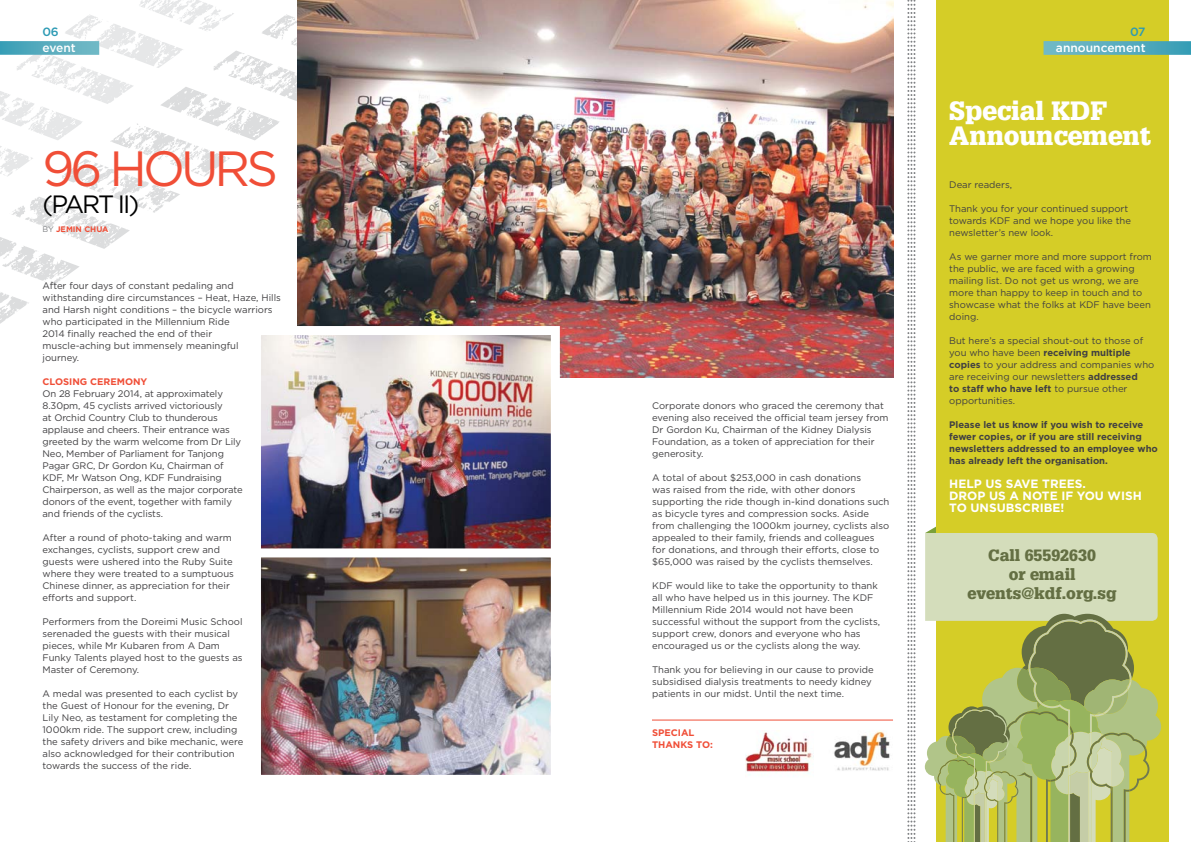
<style>
.page{position:relative;width:1191px;height:842px;background:#fff}
.page>*{position:absolute;margin:0;border:0;box-sizing:border-box;transform-origin:0 0}
.t1{font:49.4px "Gotham";letter-spacing:-.08em;color:#f04e37}
.t2{font:900 25.9px/25px "Glypha";color:#fff}
.t3{font:25px "Gotham";color:#000}
.t4{font:900 16px/19px "Glypha";color:#646f43;text-align:center}
.t5{font:700 12px/12px "Gotham";color:#fff}
.t6{font:500 12px "Gotham";color:#fff}
.t7{font:500 12px "Gotham";color:#2c9ab4}
.t8{font:9.5px/12px "Gotham";color:#414042}
.t9{font:700 9.5px/12px "Gotham";color:#414042}
.t10{font:700 9.5px/12px "Gotham";color:#f04e37}
.t11{font:700 8px "Gotham";color:#f04e37}
.s1{font-weight:400;color:#808285}
.s2{font-weight:700}
</style>
<div class="page">
<svg style="left:0;top:0;width:298px;height:325px"></svg>
<div style="left:935px;top:0;width:233px;height:842px;background:#d5cd27"></div>
<img style="left:818px;top:720px;width:75px;height:51px">
<img style="left:298px;top:0;width:595px;height:377px">
<svg style="left:0;top:41px;width:99px;height:14px"></svg>
<img style="left:262px;top:336px;width:288px;height:212px">
<div style="left:252px;top:326px;width:308px;height:233px;border:9px solid #fff"></div>
<img style="left:262px;top:558px;width:288px;height:216px">
<div style="left:252px;top:548px;width:308px;height:236px;border:9px solid #fff"></div>
<hr style="left:652px;top:719px;width:241px;height:1px;background:#f04e37">
<img style="left:745px;top:732px;width:67px;height:43px">
<svg style="left:1043px;top:41px;width:148px;height:14px;background:#5aadbb"></svg>
<svg style="left:907px;top:0;width:8px;height:842px"></svg>
<svg style="left:924px;top:524px;width:237px;height:318px"></svg>
<p class="t7" style="left:43px;top:25px;width:18px">06</p>
<p class="t6" style="left:43px;top:41px;width:35px">event</p>
<h1 class="t1" style="left:43px;top:141px;width:237px">96 Hours</h1>
<h3 class="t3" style="left:43px;top:190px;width:98px">(Part II)</h3>
<p class="t11" style="left:43px;top:225px;width:67px"><span class="s1">By</span> JEMIN CHUA</p>
<p class="t8" style="left:43px;top:279px;width:240px">After four days of constant pedaling and withstanding dire circumstances – Heat, Haze, Hills and Harsh night conditions – the bicycle warriors who participated in the Millennium Ride<br>2014 finally reached the end of their muscle-aching but immensely meaningful<br>journey.</p>
<p class="t10" style="left:43px;top:375px;width:106px">Closing Ceremony</p>
<p class="t8" style="left:43px;top:387px;width:202px">On 28 February 2014, at approximately 8.30pm, 45 cyclists arrived victoriously<br>at Orchid Country Club to thunderous applause and cheers. Their entrance was greeted by the warm welcome from Dr Lily Neo, Member of Parliament for Tanjong Pagar GRC, Dr Gordon Ku, Chairman of<br>KD F, Mr Watson Ong, KD F Fundraising Chairperson, as well as the major corporate donors of the event, together with family and friends of the cyclists.</p>
<p class="t8" style="left:43px;top:531px;width:193px">After a round of photo-taking and warm exchanges, cyclists, support crew and guests were ushered into the Ruby Suite where they were treated to a sumptuous Chinese dinner, as appreciation for their efforts and support.</p>
<p class="t8" style="left:43px;top:615px;width:201px">Performers from the Doreimi Music School serenaded the guests with their musical pieces, while Mr Kubaren from A Dam Funky Talents played host to the guests as Master of Ceremony.</p>
<p class="t8" style="left:43px;top:687px;width:202px">A medal was presented to each cyclist by the Guest of Honour for the evening, Dr Lily Neo, as testament for completing the 1000km ride. The support crew, including the safety drivers and bike mechanic, were also acknowledged for their contribution towards the success of the ride.</p>
<p class="t8" style="left:652px;top:399px;width:238px">Corporate donors who graced the ceremony that evening also received the official team jersey from Dr Gordon Ku, Chairman of the Kidney Dialysis Foundation, as a token of appreciation for their generosity.</p>
<p class="t8" style="left:652px;top:471px;width:239px">A total of about $253,000 in cash donations<br>was raised from the ride, with other donors supporting the ride though in-kind donations such as bicycle tyres and compression socks. Aside from challenging the 1000km journey, cyclists also appealed to their family, friends and colleagues for donations, and through their efforts, close to $65,000 was raised by the cyclists themselves.</p>
<p class="t8" style="left:652px;top:579px;width:229px">KD F would like to take the opportunity to thank all who have helped us in this journey. The KD F Millennium Ride 2014 would not have been successful without the support from the cyclists, support crew, donors and everyone who has encouraged us or the cyclists along the way.</p>
<p class="t8" style="left:652px;top:663px;width:223px">Thank you for believing in our cause to provide subsidised dialysis treatments to needy kidney patients in our midst. U ntil the next time.</p>
<p class="t10" style="left:652px;top:727px;width:62px">Special<br>Thanks to:</p>
<p class="t7" style="left:1130px;top:25px;width:17px">07</p>
<p class="t6" style="left:1056px;top:41px;width:91px">announcement</p>
<h2 class="t2" style="left:949px;top:98px;width:203px">Special KDF<br>Announcement</h2>
<p class="t8" style="left:949px;top:179px;width:64px">Dear readers,</p>
<p class="t8" style="left:949px;top:203px;width:183px">Thank you for your continued support towards KD F and we hope you like the newsletter’s new look.</p>
<p class="t8" style="left:949px;top:251px;width:204px">As we garner more and more support from the public, we are faced with a growing mailing list. Do not get us wrong, we are more than happy to keep in touch and to showcase what the folks at KD F have been doing.</p>
<p class="t8" style="left:949px;top:335px;width:207px">But here’s a special shout-out to those of you who have been <span class="s2">receiving multiple copies</span> to your address and companies who are receiving our newsletters <span class="s2">addressed<br>to staff who have left</span> to pursue other opportunities.</p>
<p class="t9" style="left:949px;top:419px;width:210px">Please let us know if you wish to receive fewer copies, or if you are still receiving newsletters addressed to an employee who has already left the organisation.</p>
<p class="t5" style="left:949px;top:478px;width:194px">H elp us save trees.<br>Drop us a note if you wish to unsubscribe!</p>
<h3 class="t4" style="left:967px;top:546px;width:151px">Call 65592630<br>or email events@kdf.org.sg</h3>
</div>
